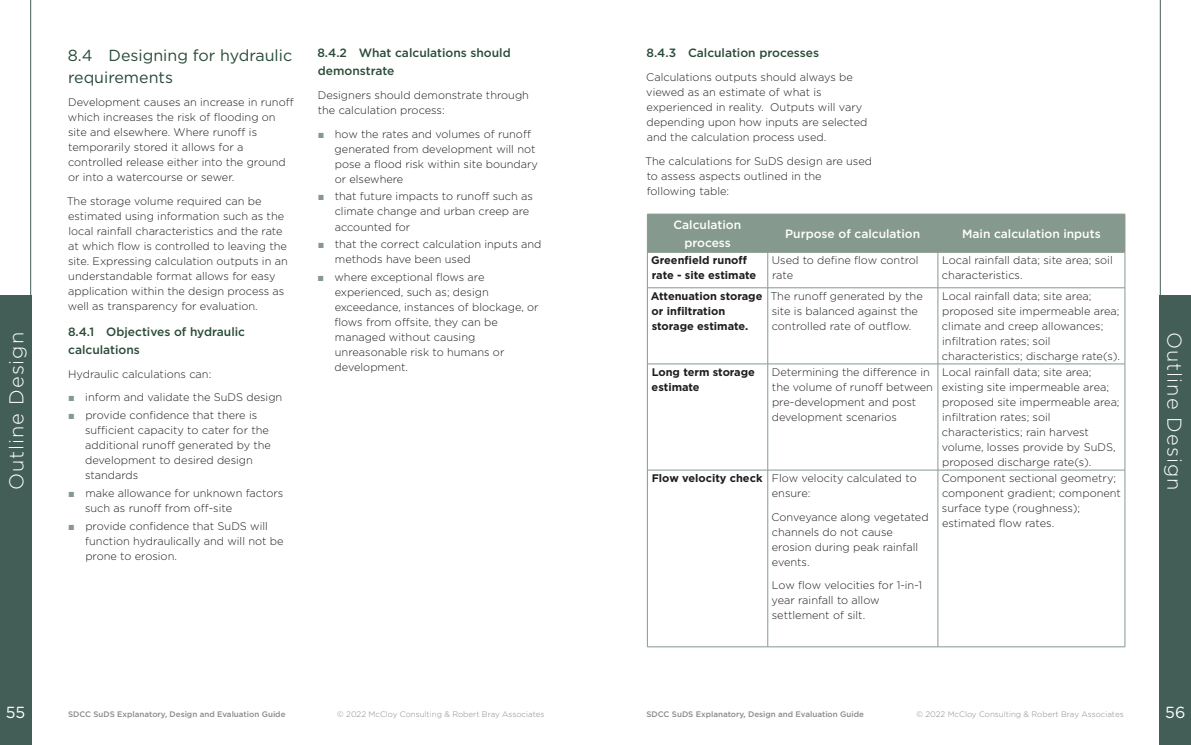
<style>
.page{position:relative;width:1191px;height:745px;background:#fff}
.page>*{position:absolute;margin:0;border:0;box-sizing:border-box;transform-origin:0 0}
.t1{font:300 20px "Gotham";letter-spacing:.05em;color:#fff}
.t2{font:16px/21px "Gotham";color:#294b38}
.t3{font:16px "Gotham";color:#fff}
.t4{font:500 12px/18px "Gotham";color:#294b38}
.t5{font:500 12px/18px "Gotham";color:#fff;text-align:center}
.t6{font:300 11px/15px "Gotham";color:#1e1e1e}
.t7{font:700 11px/15px "Gotham";color:#1e1e1e}
.t8{font:500 8px "Gotham";color:#888a8c}
.t9{font:300 8px "Gotham";color:#888a8c}
.s1{font-family:"Arial";font-weight:900;color:#85998e}
.s2{font-weight:700}
</style>
<div class="page">
<div style="left:648px;top:215px;width:476px;height:37px;background:#85998e"></div>
<hr style="left:647px;top:214px;width:120px;height:1px;background:#85998e">
<hr style="left:647px;top:214px;width:1px;height:38px;background:#85998e">
<hr style="left:767px;top:214px;width:171px;height:1px;background:#85998e">
<hr style="left:767px;top:214px;width:1px;height:38px;background:#85998e">
<hr style="left:938px;top:214px;width:187px;height:1px;background:#85998e">
<hr style="left:937px;top:214px;width:1px;height:38px;background:#85998e">
<hr style="left:1124px;top:214px;width:1px;height:38px;background:#85998e">
<hr style="left:647px;top:252px;width:120px;height:1px;background:#85998e">
<hr style="left:767px;top:252px;width:171px;height:1px;background:#85998e">
<hr style="left:938px;top:252px;width:187px;height:1px;background:#85998e">
<hr style="left:1124px;top:252px;width:1px;height:35px;background:#85998e">
<hr style="left:938px;top:287px;width:187px;height:1px;background:#85998e">
<hr style="left:1124px;top:288px;width:1px;height:75px;background:#85998e">
<hr style="left:938px;top:363px;width:187px;height:1px;background:#85998e">
<hr style="left:1124px;top:364px;width:1px;height:105px;background:#85998e">
<hr style="left:938px;top:469px;width:187px;height:1px;background:#85998e">
<hr style="left:1124px;top:470px;width:1px;height:176px;background:#85998e">
<hr style="left:938px;top:646px;width:187px;height:1px;background:#85998e">
<hr style="left:937px;top:252px;width:1px;height:35px;background:#85998e">
<hr style="left:767px;top:287px;width:171px;height:1px;background:#85998e">
<hr style="left:937px;top:288px;width:1px;height:75px;background:#85998e">
<hr style="left:767px;top:363px;width:171px;height:1px;background:#85998e">
<hr style="left:937px;top:364px;width:1px;height:105px;background:#85998e">
<hr style="left:767px;top:469px;width:171px;height:1px;background:#85998e">
<hr style="left:937px;top:470px;width:1px;height:176px;background:#85998e">
<hr style="left:767px;top:646px;width:171px;height:1px;background:#85998e">
<hr style="left:647px;top:252px;width:1px;height:35px;background:#85998e">
<hr style="left:767px;top:252px;width:1px;height:35px;background:#85998e">
<hr style="left:647px;top:287px;width:120px;height:1px;background:#85998e">
<hr style="left:647px;top:288px;width:1px;height:75px;background:#85998e">
<hr style="left:767px;top:288px;width:1px;height:75px;background:#85998e">
<hr style="left:647px;top:363px;width:120px;height:1px;background:#85998e">
<hr style="left:647px;top:364px;width:1px;height:105px;background:#85998e">
<hr style="left:767px;top:364px;width:1px;height:105px;background:#85998e">
<hr style="left:647px;top:469px;width:120px;height:1px;background:#85998e">
<hr style="left:647px;top:470px;width:1px;height:176px;background:#85998e">
<hr style="left:767px;top:470px;width:1px;height:176px;background:#85998e">
<hr style="left:647px;top:646px;width:120px;height:1px;background:#85998e">
<div style="left:0;top:295px;width:31px;height:449px;background:#435e56"></div>
<div style="left:1159px;top:295px;width:32px;height:449px;background:#435e56"></div>
<hr style="left:30px;top:0;width:1px;height:382px;background:#435e56">
<hr style="left:1159px;top:0;width:1px;height:382px;background:#435e56">
<p class="t4" style="left:317px;top:44px;width:195px">8.4.2 What calculations should demonstrate</p>
<p class="t6" style="left:318px;top:87px;width:213px">Designers should demonstrate through the calculation process:</p>
<p class="t6" style="left:335px;top:126px;width:205px;text-indent:-17px"><span class="s1">■</span> how the rates and volumes of runoff generated from development will not pose a flood risk within site boundary or elsewhere</p>
<p class="t6" style="left:335px;top:189px;width:200px;text-indent:-17px"><span class="s1">■</span> that future impacts to runoff such as climate change and urban creep are accounted for</p>
<p class="t6" style="left:335px;top:237px;width:208px;text-indent:-17px"><span class="s1">■</span> that the correct calculation inputs and methods have been used</p>
<p class="t6" style="left:334px;top:269px;width:206px;text-indent:-17px"><span class="s1">■</span> where exceptional flows are experienced, such as; design exceedance, instances of blockage, or flows from offsite, they can be managed without causing unreasonable risk to humans or development.</p>
<p class="t4" style="left:646px;top:44px;width:174px">8.4.3 Calculation processes</p>
<p class="t6" style="left:646px;top:69px;width:223px">Calculations outputs should always be viewed as an estimate of what is experienced in reality. Outputs will vary depending upon how inputs are selected and the calculation process used.</p>
<p class="t6" style="left:645px;top:153px;width:228px">The calculations for SuDS design are used to assess aspects outlined in the following table:</p>
<h2 class="t2" style="left:68px;top:45px;width:226px">8.4 Designing for hydraulic requirements</h2>
<p class="t6" style="left:68px;top:94px;width:227px">Development causes an increase in runoff which increases the risk of flooding on site and elsewhere. Where runoff is temporarily stored it allows for a controlled release either into the ground or into a watercourse or sewer.</p>
<p class="t6" style="left:67px;top:193px;width:223px">The storage volume required can be estimated using information such as the local rainfall characteristics and the rate at which flow is controlled to leaving the site. Expressing calculation outputs in an understandable format allows for easy application within the design process as well as transparency for evaluation.</p>
<p class="t4" style="left:68px;top:322px;width:178px">8.4.1 Objectives of hydraulic calculations</p>
<p class="t6" style="left:68px;top:366px;width:145px">Hydraulic calculations can:</p>
<p class="t6" style="left:68px;top:389px;width:216px"><span class="s1">■</span> inform and validate the SuDS design</p>
<p class="t6" style="left:85px;top:407px;width:187px;text-indent:-17px"><span class="s1">■</span> provide confidence that there is sufficient capacity to cater for the additional runoff generated by the development to desired design standards</p>
<p class="t6" style="left:85px;top:485px;width:200px;text-indent:-17px"><span class="s1">■</span> make allowance for unknown factors such as runoff from off-site</p>
<p class="t6" style="left:85px;top:518px;width:200px;text-indent:-17px"><span class="s1">■</span> provide confidence that SuDS will function hydraulically and will not be prone to erosion.</p>
<p class="t5" style="left:673px;top:215px;width:69px">Calculation process</p>
<p class="t5" style="left:785px;top:224px;width:136px">Purpose of calculation</p>
<p class="t5" style="left:962px;top:224px;width:140px">Main calculation inputs</p>
<p class="t7" style="left:651px;top:252px;width:107px">Greenfield runoff rate - site estimate</p>
<p class="t6" style="left:772px;top:252px;width:148px">Used to define flow control rate</p>
<p class="t6" style="left:942px;top:252px;width:172px">Local rainfall data; site area; soil characteristics.</p>
<p class="t7" style="left:650px;top:288px;width:113px">Attenuation storage or infiltration storage estimate.</p>
<p class="t6" style="left:770px;top:288px;width:154px">The runoff generated by the site is balanced against the controlled rate of outflow.</p>
<p class="t6" style="left:942px;top:288px;width:180px">Local rainfall data; site area; proposed site impermeable area; climate and creep allowances; infiltration rates; soil characteristics; discharge rate(s).</p>
<p class="t7" style="left:651px;top:364px;width:105px">Long term storage estimate</p>
<p class="t6" style="left:772px;top:364px;width:163px">Determining the difference in the volume of runoff between pre-development and post development scenarios</p>
<p class="t6" style="left:941px;top:364px;width:179px">Local rainfall data; site area; existing site impermeable area; proposed site impermeable area; infiltration rates; soil characteristics; rain harvest volume, losses provide by SuDS, proposed discharge rate(s).</p>
<p class="t6" style="left:772px;top:470px;width:146px;text-indent:-120px"><span class="s2">Flow velocity check</span> Flow velocity calculated to ensure:</p>
<p class="t6" style="left:771px;top:509px;width:159px">Conveyance along vegetated channels do not cause erosion during peak rainfall events.</p>
<p class="t6" style="left:771px;top:577px;width:152px">Low flow velocities for 1-in-1 year rainfall to allow settlement of silt.</p>
<h1 class="t1" style="left:4px;top:490px;width:159px;rotate:-90deg">Outline Design</h1>
<h1 class="t1" style="left:1187px;top:332px;width:159px;rotate:90deg">Outline Design</h1>
<p class="t6" style="left:941px;top:470px;width:181px">Component sectional geometry; component gradient; component surface type (roughness); estimated flow rates.</p>
<h2 class="t3" style="left:6px;top:701px;width:21px">55</h2>
<h2 class="t3" style="left:1165px;top:701px;width:22px">56</h2>
<p class="t8" style="left:68px;top:708px;width:219px">SDCC SuDS Explanatory, Design and Evaluation Guide</p>
<p class="t9" style="left:337px;top:709px;width:209px">© 2022 McCloy Consulting &amp; Robert Bray Associates</p>
<p class="t8" style="left:646px;top:708px;width:219px">SDCC SuDS Explanatory, Design and Evaluation Guide</p>
<p class="t9" style="left:916px;top:709px;width:209px">© 2022 McCloy Consulting &amp; Robert Bray Associates</p>
</div>
